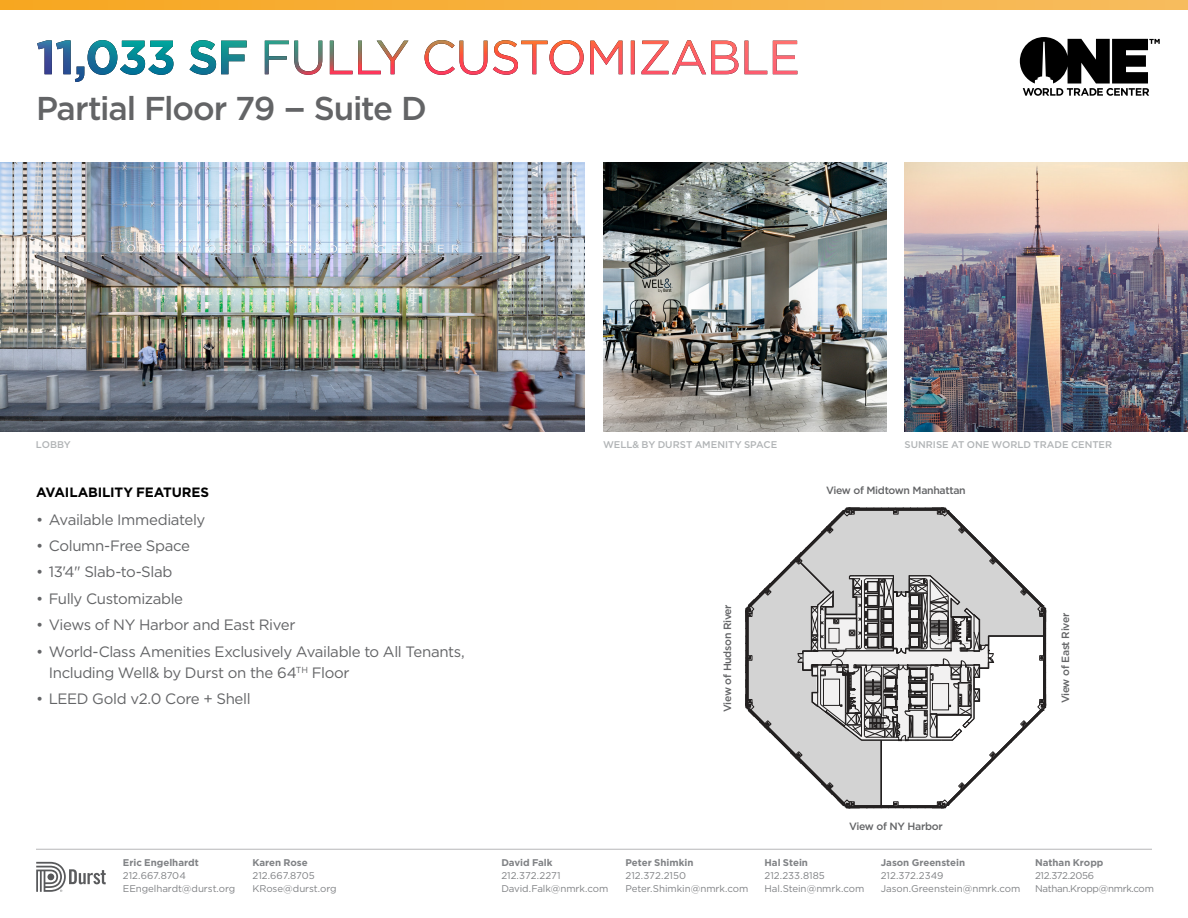
<style>
.page{position:relative;width:1188px;height:918px;background:#fff}
.page>*{position:absolute;margin:0;border:0;box-sizing:border-box;transform-origin:0 0}
.t1{font:500 33px "Gotham";letter-spacing:-.035em;color:#636466}
.t2{font:15px/21px "Gotham";letter-spacing:-.025em;color:#636466}
.t3{font:700 13.5px "Gotham";letter-spacing:-.015em;color:#000}
.t4{font:500 10.5px "Gotham";letter-spacing:-.03em;color:#636466}
.t5{font:9.75px/12.8px "Gotham";letter-spacing:-.005em;color:#808285}
.t6{font:700 9.75px "Gotham";letter-spacing:-.005em;color:#808285}
.t7{font:500 9.75px "Gotham";color:#b1b4b6}
.t8{font:9.75px/12.8px "Gotham";letter-spacing:-.03em;color:#808285}
</style>
<div class="page">
<img style="left:603px;top:162px;width:283px;height:270px">
<img style="left:904px;top:162px;width:284px;height:270px">
<img style="left:0;top:162px;width:585px;height:270px">
<svg style="left:1020px;top:37px;width:140px;height:59px"></svg>
<hr style="left:36px;top:849px;width:1116px;height:1px;background:#b6b7b8">
<svg style="left:36px;top:862px;width:70px;height:30px"></svg>
<img style="left:37px;top:40px;width:760px;height:35px">
<svg style="left:746px;top:508px;width:300px;height:301px"></svg>
<svg style="left:0;top:0;width:1188px;height:10px;background:#f7b13f"></svg>
<h1 class="t1" style="left:36px;top:87px;width:392px">Partial Floor 79 – Suite D</h1>
<p class="t7" style="left:36px;top:438px;width:36px">LOBBY</p>
<p class="t7" style="left:603px;top:438px;width:176px">WELL&amp; BY DURST AMENITY SPACE</p>
<p class="t7" style="left:904px;top:438px;width:209px">SUNRISE AT ONE WORLD TRADE CENTER</p>
<p class="t3" style="left:36px;top:483px;width:175px">AVAILABILITY FEATURES</p>
<p class="t2" style="left:36px;top:508px;width:171px">• Available Immediately</p>
<p class="t2" style="left:36px;top:535px;width:156px">• Column-Free Space</p>
<p class="t2" style="left:36px;top:561px;width:138px">• 13'4" Slab-to-Slab</p>
<p class="t2" style="left:36px;top:588px;width:149px">• Fully Customizable</p>
<p class="t2" style="left:36px;top:614px;width:261px">• Views of NY Harbor and East River</p>
<p class="t2" style="left:49px;top:640px;width:418px;text-indent:-13px">• World-Class Amenities Exclusively Available to All Tenants,<br>Including Well&amp; by Durst on the 64<sup>TH</sup> Floor</p>
<p class="t2" style="left:36px;top:688px;width:216px">• LEED Gold v2.0 Core + Shell</p>
<p class="t4" style="left:721px;top:712px;width:109px;rotate:-90deg">View of Hudson River</p>
<p class="t4" style="left:826px;top:484px;width:141px">View of Midtown Manhattan</p>
<p class="t4" style="left:1059px;top:703px;width:92px;rotate:-90deg">View of East River</p>
<p class="t6" style="left:123px;top:856px;width:77px">Eric Engelhardt</p>
<p class="t5" style="left:123px;top:869px;width:114px">212.667.8704<br>EEngelhardt@durst.org</p>
<p class="t6" style="left:252px;top:856px;width:57px">Karen Rose</p>
<p class="t5" style="left:252px;top:869px;width:86px">212.667.8705<br>KRose@durst.org</p>
<p class="t6" style="left:501px;top:856px;width:53px">David Falk</p>
<p class="t5" style="left:501px;top:869px;width:109px">212.372.2271<br>David.Falk@nmrk.com</p>
<p class="t6" style="left:626px;top:856px;width:69px">Peter Shimkin</p>
<p class="t5" style="left:626px;top:869px;width:124px">212.372.2150<br>Peter.Shimkin@nmrk.com</p>
<p class="t4" style="left:849px;top:820px;width:95px">View of NY Harbor</p>
<p class="t6" style="left:765px;top:856px;width:45px">Hal Stein</p>
<p class="t5" style="left:765px;top:869px;width:101px">212.233.8185<br>Hal.Stein@nmrk.com</p>
<p class="t6" style="left:881px;top:856px;width:86px">Jason Greenstein</p>
<p class="t5" style="left:881px;top:869px;width:141px">212.372.2349<br>Jason.Greenstein@nmrk.com</p>
<p class="t6" style="left:1035px;top:856px;width:70px">Nathan Kropp</p>
<p class="t8" style="left:1035px;top:869px;width:120px">212.372.2056<br>Nathan.Kropp@nmrk.com</p>
</div>
